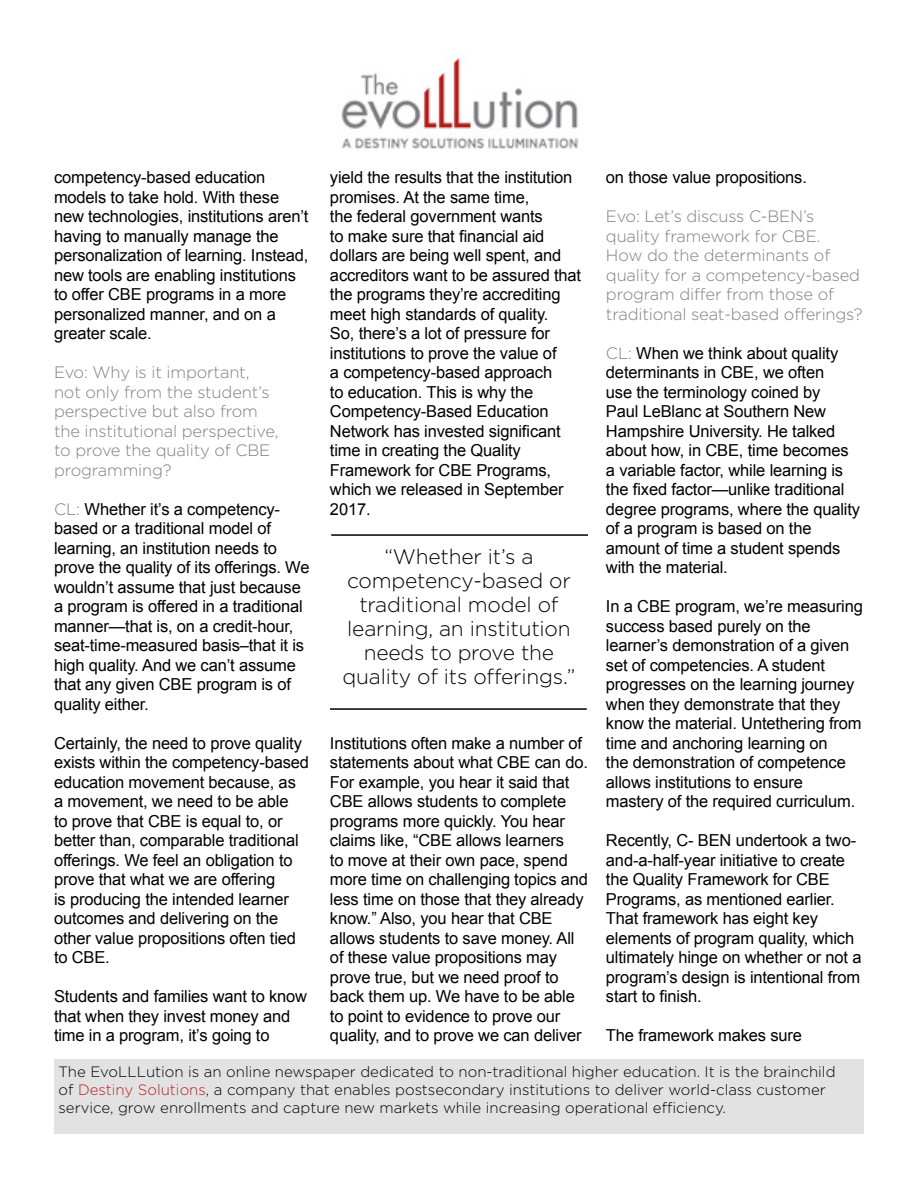
<style>
.page{position:relative;width:918px;height:1188px;background:#fff}
.page>*{position:absolute;margin:0;border:0;box-sizing:border-box;transform-origin:0 0}
.t1{font:300 21px/24px "Gotham";letter-spacing:-.01em;color:#000;text-align:center}
.t2{font:16.5px/19.5px "Arial";letter-spacing:-.01em;color:#000}
.t3{font:300 16.5px/19.5px "Gotham";letter-spacing:-.01em;color:#807f83}
.t4{font:300 15px/18px "Gotham";color:#000}
.s1{font-family:"Gotham";font-weight:300;color:#807f83}
.s2{color:#b6211d}
</style>
<div class="page">
<img style="left:341px;top:56px;width:238px;height:93px">
<div style="left:54px;top:1060px;width:809px;height:74px;background:#e2e2e3"></div>
<hr style="left:331px;top:534px;width:257px;height:2px;background:#000">
<hr style="left:330px;top:708px;width:257px;height:2px;background:#000">
<p class="t2" style="left:54px;top:168px;width:256px">competency-based education models to take hold. With these new technologies, institutions aren’t having to manually manage the personalization of learning. Instead, new tools are enabling institutions to offer CBE programs in a more personalized manner, and on a greater scale.</p>
<p class="t3" style="left:54px;top:362px;width:226px">Evo: Why is it important, not only from the student’s perspective but also from the institutional perspective, to prove the quality of CBE programming?</p>
<p class="t2" style="left:54px;top:499px;width:257px"><span class="s1">CL:</span> Whether it’s a competency&shy;based or a traditional model of learning, an institution needs to prove the quality of its offerings. We wouldn’t assume that just because a program is offered in a traditional manner—that is, on a credit-hour, seat-time-measured basis–that it is high quality. And we can’t assume that any given CBE program is of quality either.</p>
<p class="t2" style="left:54px;top:733px;width:256px">Certainly, the need to prove quality exists within the competency-based education movement because, as a movement, we need to be able<br>to prove that CBE is equal to, or better than, comparable traditional offerings. We feel an obligation to prove that what we are offering<br>is producing the intended learner outcomes and delivering on the other value propositions often tied to CBE.</p>
<p class="t2" style="left:54px;top:987px;width:255px">Students and families want to know that when they invest money and time in a program, it’s going to</p>
<p class="t2" style="left:330px;top:168px;width:253px">yield the results that the institution promises. At the same time,<br>the federal government wants<br>to make sure that financial aid dollars are being well spent, and accreditors want to be assured that the programs they’re accrediting meet high standards of quality.<br>So, there’s a lot of pressure for institutions to prove the value of<br>a competency-based approach<br>to education. This is why the<br>Competency-Based Education<br>Network has invested significant time in creating the Quality<br>Framework for CBE Programs, which we released in September<br>2017.</p>
<p class="t2" style="left:606px;top:168px;width:202px">on those value propositions.</p>
<p class="t3" style="left:606px;top:206px;width:258px">Evo: Let’s discuss C-BEN’s quality framework for CBE.<br>How do the determinants of quality for a competency-based program differ from those of traditional seat-based offerings?</p>
<p class="t2" style="left:606px;top:343px;width:256px"><span class="s1">CL:</span> When we think about quality determinants in CBE, we often<br>use the terminology coined by<br>Paul LeBlanc at Southern New<br>Hampshire University. He talked about how, in CBE, time becomes a variable factor, while learning is the fixed factor—unlike traditional degree programs, where the quality of a program is based on the amount of time a student spends with the material.</p>
<p class="t2" style="left:606px;top:597px;width:258px">In a CBE program, we’re measuring success based purely on the learner’s demonstration of a given set of competencies. A student progresses on the learning journey when they demonstrate that they know the material. Untethering from time and anchoring learning on<br>the demonstration of competence allows institutions to ensure mastery of the required curriculum.</p>
<p class="t2" style="left:606px;top:831px;width:257px">Recently, C- BEN undertook a two&shy;and-a-half-year initiative to create the Quality Framework for CBE<br>Programs, as mentioned earlier.<br>That framework has eight key elements of program quality, which ultimately hinge on whether or not a program’s design is intentional from start to finish.</p>
<p class="t2" style="left:606px;top:1026px;width:198px">The framework makes sure</p>
<p class="t4" style="left:58px;top:1062px;width:779px">The EvoLLLution is an online newspaper dedicated to non-traditional higher education. It is the brainchild of <span class="s2">Destiny Solutions</span>, a company that enables postsecondary institutions to deliver world-class customer service, grow enrollments and capture new markets while increasing operational efficiency.</p>
<p class="t1" style="left:343px;top:544px;width:234px">“Whether it’s a competency-based or traditional model of learning, an institution needs to prove the quality of its offerings.”</p>
<p class="t2" style="left:330px;top:733px;width:259px">Institutions often make a number of statements about what CBE can do.<br>For example, you hear it said that<br>CBE allows students to complete programs more quickly. You hear claims like, “CBE allows learners<br>to move at their own pace, spend more time on challenging topics and less time on those that they already know.” Also, you hear that CBE allows students to save money. All of these value propositions may prove true, but we need proof to back them up. We have to be able to point to evidence to prove our quality, and to prove we can deliver</p>
</div>
